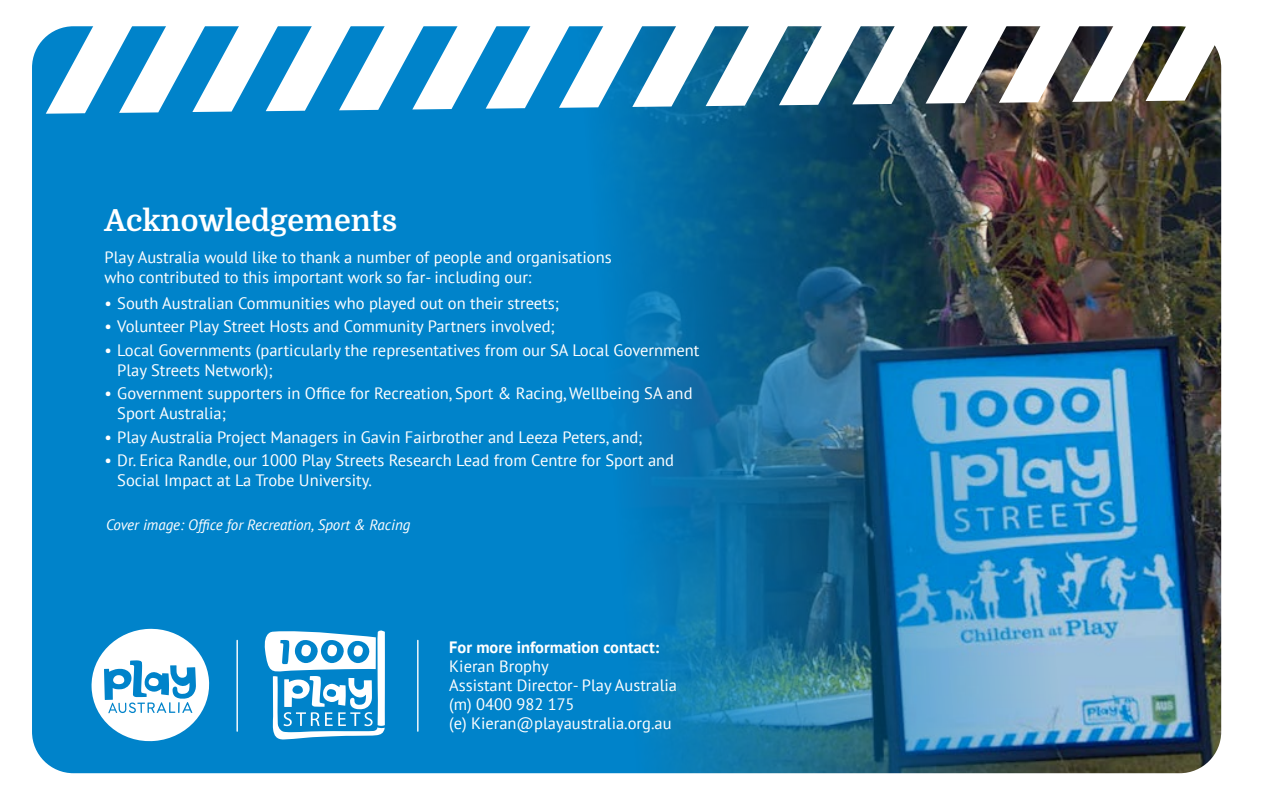
<style>
.page{position:relative;width:1263px;height:808px;background:#fff}
.page>*{position:absolute;margin:0;border:0;box-sizing:border-box;transform-origin:0 0}
.t1{font:700 30px "Domine";color:#fff}
.t2{font:16.5px/19.5px "PT Sans";color:#fff}
.t3{font:700 16.5px "PT Sans";color:#fff}
.t4{font:italic 15px "PT Sans";color:#fff}
</style>
<div class="page">
<img style="left:32px;top:36px;width:1190px;height:738px">
<svg style="left:46px;top:26px;width:1176px;height:88px"></svg>
<div style="left:95px;top:632px;width:294px;height:113px;background:#0083ca"></div>
<svg style="left:263px;top:629px;width:122px;height:111px"></svg>
<svg style="left:91px;top:628px;width:120px;height:116px"></svg>
<hr style="left:236px;top:640px;width:2px;height:91px;background:#fff">
<hr style="left:417px;top:640px;width:1px;height:91px;background:#fff">
<h1 class="t1" style="left:105px;top:203px;width:294px">Acknowledgements</h1>
<p class="t2" style="left:105px;top:247px;width:509px">Play Australia would like to thank a number of people and organisations who contributed to this important work so far- including our:</p>
<p class="t2" style="left:105px;top:293px;width:456px">• South Australian Communities who played out on their streets;</p>
<p class="t2" style="left:105px;top:316px;width:452px">• Volunteer Play Street Hosts and Community Partners involved;</p>
<p class="t2" style="left:117px;top:340px;width:584px;text-indent:-13px">• Local Governments (particularly the representatives from our SA Local Government<br>Play Streets Network);</p>
<p class="t2" style="left:117px;top:383px;width:577px;text-indent:-13px">• Government supporters in Office for Recreation, Sport &amp; Racing, Wellbeing SA and<br>Sport Australia;</p>
<p class="t2" style="left:105px;top:427px;width:539px">• Play Australia Project Managers in Gavin Fairbrother and Leeza Peters, and;</p>
<p class="t2" style="left:117px;top:450px;width:558px;text-indent:-13px">• Dr. Erica Randle, our 1000 Play Streets Research Lead from Centre for Sport and<br>Social Impact at La Trobe University.</p>
<p class="t4" style="left:106px;top:515px;width:306px">Cover image: Office for Recreation, Sport &amp; Racing</p>
<p class="t3" style="left:449px;top:636px;width:211px">For more information contact:</p>
<p class="t2" style="left:449px;top:656px;width:229px;line-height:18.9px">Kieran Brophy<br>Assistant Director- Play Australia (m) 0400 982 175<br>(e) Kieran@playaustralia.org.au</p>
</div>
